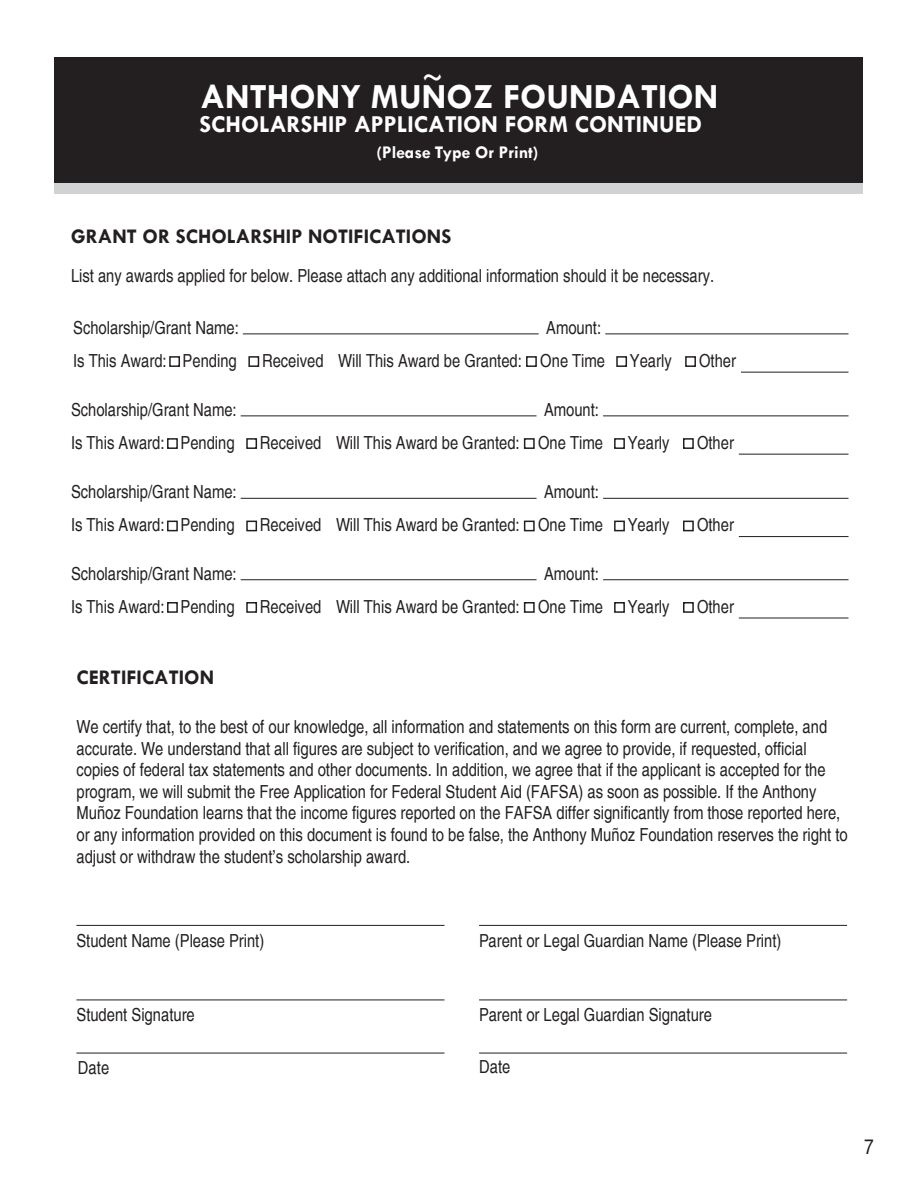
<style>
.page{position:relative;width:918px;height:1188px;background:#fff}
.page>*{position:absolute;margin:0;border:0;box-sizing:border-box;transform-origin:0 0}
.t1{font:condensed 45px "Helvetica";color:#fff}
.t2{font:700 35.7px "Tw Cen";color:#fff}
.t3{font:700 24.6px "Tw Cen";color:#fff}
.t4{font:700 21px "Tw Cen";color:#231f20}
.t5{font:condensed 21px "Helvetica";color:#231f20}
.t6{font:condensed 18px/21.6px "Helvetica";color:#231f20}
.t7{font:700 18px "Tw Cen";color:#fff}
</style>
<div class="page">
<div style="left:55px;top:58px;width:808px;height:125px;background:#231f20"></div>
<hr style="left:76px;top:925px;width:368px;height:1px;background:#231f20">
<hr style="left:479px;top:925px;width:368px;height:1px;background:#231f20">
<hr style="left:76px;top:1000px;width:368px;height:1px;background:#231f20">
<hr style="left:479px;top:1000px;width:368px;height:1px;background:#231f20">
<hr style="left:76px;top:1053px;width:368px;height:1px;background:#231f20">
<hr style="left:479px;top:1053px;width:368px;height:1px;background:#231f20">
<div style="left:55px;top:183px;width:808px;height:10px;background:#d1d2d4"></div>
<hr style="left:243px;top:334px;width:296px;height:1px;background:#231f20">
<hr style="left:605px;top:334px;width:244px;height:1px;background:#231f20">
<hr style="left:741px;top:372px;width:108px;height:1px;background:#231f20">
<div style="left:169px;top:356px;width:11px;height:11px;border:2px solid #231f20"></div>
<div style="left:248px;top:356px;width:11px;height:11px;border:2px solid #231f20"></div>
<div style="left:526px;top:356px;width:11px;height:11px;border:2px solid #231f20"></div>
<div style="left:616px;top:356px;width:11px;height:11px;border:2px solid #231f20"></div>
<div style="left:685px;top:356px;width:11px;height:11px;border:2px solid #231f20"></div>
<hr style="left:241px;top:416px;width:296px;height:1px;background:#231f20">
<hr style="left:603px;top:416px;width:246px;height:1px;background:#231f20">
<hr style="left:739px;top:454px;width:110px;height:1px;background:#231f20">
<div style="left:167px;top:438px;width:11px;height:11px;border:2px solid #231f20"></div>
<div style="left:246px;top:438px;width:11px;height:11px;border:2px solid #231f20"></div>
<div style="left:524px;top:438px;width:11px;height:11px;border:2px solid #231f20"></div>
<div style="left:614px;top:438px;width:11px;height:11px;border:2px solid #231f20"></div>
<div style="left:683px;top:438px;width:11px;height:11px;border:2px solid #231f20"></div>
<hr style="left:241px;top:498px;width:296px;height:1px;background:#231f20">
<hr style="left:603px;top:498px;width:246px;height:1px;background:#231f20">
<hr style="left:739px;top:536px;width:110px;height:1px;background:#231f20">
<div style="left:167px;top:521px;width:11px;height:10px;border:2px solid #231f20"></div>
<div style="left:246px;top:521px;width:11px;height:10px;border:2px solid #231f20"></div>
<div style="left:524px;top:521px;width:11px;height:10px;border:2px solid #231f20"></div>
<div style="left:614px;top:521px;width:11px;height:10px;border:2px solid #231f20"></div>
<div style="left:683px;top:521px;width:11px;height:10px;border:2px solid #231f20"></div>
<hr style="left:241px;top:579px;width:296px;height:1px;background:#231f20">
<hr style="left:603px;top:579px;width:246px;height:1px;background:#231f20">
<hr style="left:739px;top:618px;width:110px;height:1px;background:#231f20">
<div style="left:167px;top:602px;width:11px;height:11px;border:2px solid #231f20"></div>
<div style="left:246px;top:602px;width:11px;height:11px;border:2px solid #231f20"></div>
<div style="left:524px;top:602px;width:11px;height:11px;border:2px solid #231f20"></div>
<div style="left:614px;top:602px;width:11px;height:11px;border:2px solid #231f20"></div>
<div style="left:683px;top:602px;width:11px;height:11px;border:2px solid #231f20"></div>
<h1 class="t1" style="left:422px;top:44px;width:23px">~</h1>
<h2 class="t2" style="left:201px;top:75px;width:519px">ANTHONY MUNOZ FOUNDATION</h2>
<p class="t7" style="left:376px;top:142px;width:164px">(Please Type Or Print)</p>
<h3 class="t3" style="left:200px;top:109px;width:504px">SCHOLARSHIP APPLICATION FORM CONTINUED</h3>
<p class="t4" style="left:71px;top:224px;width:382px">GRANT OR SCHOLARSHIP NOTIFICATIONS</p>
<p class="t6" style="left:71px;top:265px;width:645px">List any awards applied for below. Please attach any additional information should it be necessary.</p>
<p class="t6" style="left:73px;top:316px;width:167px">Scholarship/Grant Name:</p>
<p class="t6" style="left:546px;top:316px;width:56px">Amount:</p>
<p class="t6" style="left:73px;top:349px;width:165px">Is This Award: Pending</p>
<p class="t6" style="left:262px;top:349px;width:345px">Received Will This Award be Granted: One Time</p>
<p class="t6" style="left:630px;top:349px;width:43px">Yearly</p>
<p class="t6" style="left:699px;top:349px;width:38px">Other</p>
<p class="t6" style="left:71px;top:398px;width:167px">Scholarship/Grant Name:</p>
<p class="t6" style="left:544px;top:398px;width:56px">Amount:</p>
<p class="t6" style="left:71px;top:431px;width:165px">Is This Award: Pending</p>
<p class="t6" style="left:260px;top:431px;width:345px">Received Will This Award be Granted: One Time</p>
<p class="t6" style="left:628px;top:431px;width:43px">Yearly</p>
<p class="t6" style="left:697px;top:431px;width:38px">Other</p>
<p class="t6" style="left:71px;top:481px;width:167px">Scholarship/Grant Name:</p>
<p class="t6" style="left:544px;top:481px;width:56px">Amount:</p>
<p class="t6" style="left:71px;top:514px;width:165px">Is This Award: Pending</p>
<p class="t6" style="left:260px;top:514px;width:345px">Received Will This Award be Granted: One Time</p>
<p class="t6" style="left:628px;top:514px;width:43px">Yearly</p>
<p class="t6" style="left:697px;top:514px;width:38px">Other</p>
<p class="t6" style="left:71px;top:562px;width:167px">Scholarship/Grant Name:</p>
<p class="t6" style="left:544px;top:562px;width:56px">Amount:</p>
<p class="t6" style="left:71px;top:595px;width:165px">Is This Award: Pending</p>
<p class="t6" style="left:260px;top:595px;width:345px">Received Will This Award be Granted: One Time</p>
<p class="t6" style="left:628px;top:595px;width:43px">Yearly</p>
<p class="t6" style="left:697px;top:595px;width:38px">Other</p>
<p class="t4" style="left:76px;top:665px;width:139px">CERTIFICATION</p>
<p class="t6" style="left:76px;top:715px;width:773px">We certify that, to the best of our knowledge, all information and statements on this form are current, complete, and accurate. We understand that all figures are subject to verification, and we agree to provide, if requested, official copies of federal tax statements and other documents. In addition, we agree that if the applicant is accepted for the program, we will submit the Free Application for Federal Student Aid (FAFSA) as soon as possible. If the Anthony Muñoz Foundation learns that the income figures reported on the FAFSA differ significantly from those reported here, or any information provided on this document is found to be false, the Anthony Muñoz Foundation reserves the right to adjust or withdraw the student’s scholarship award.</p>
<p class="t6" style="left:76px;top:929px;width:189px">Student Name (Please Print)</p>
<p class="t6" style="left:479px;top:929px;width:304px">Parent or Legal Guardian Name (Please Print)</p>
<p class="t6" style="left:77px;top:1003px;width:120px">Student Signature</p>
<p class="t6" style="left:479px;top:1003px;width:234px">Parent or Legal Guardian Signature</p>
<p class="t6" style="left:78px;top:1056px;width:33px">Date</p>
<p class="t6" style="left:479px;top:1055px;width:33px">Date</p>
<p class="t5" style="left:864px;top:1133px;width:11px">7</p>
</div>
